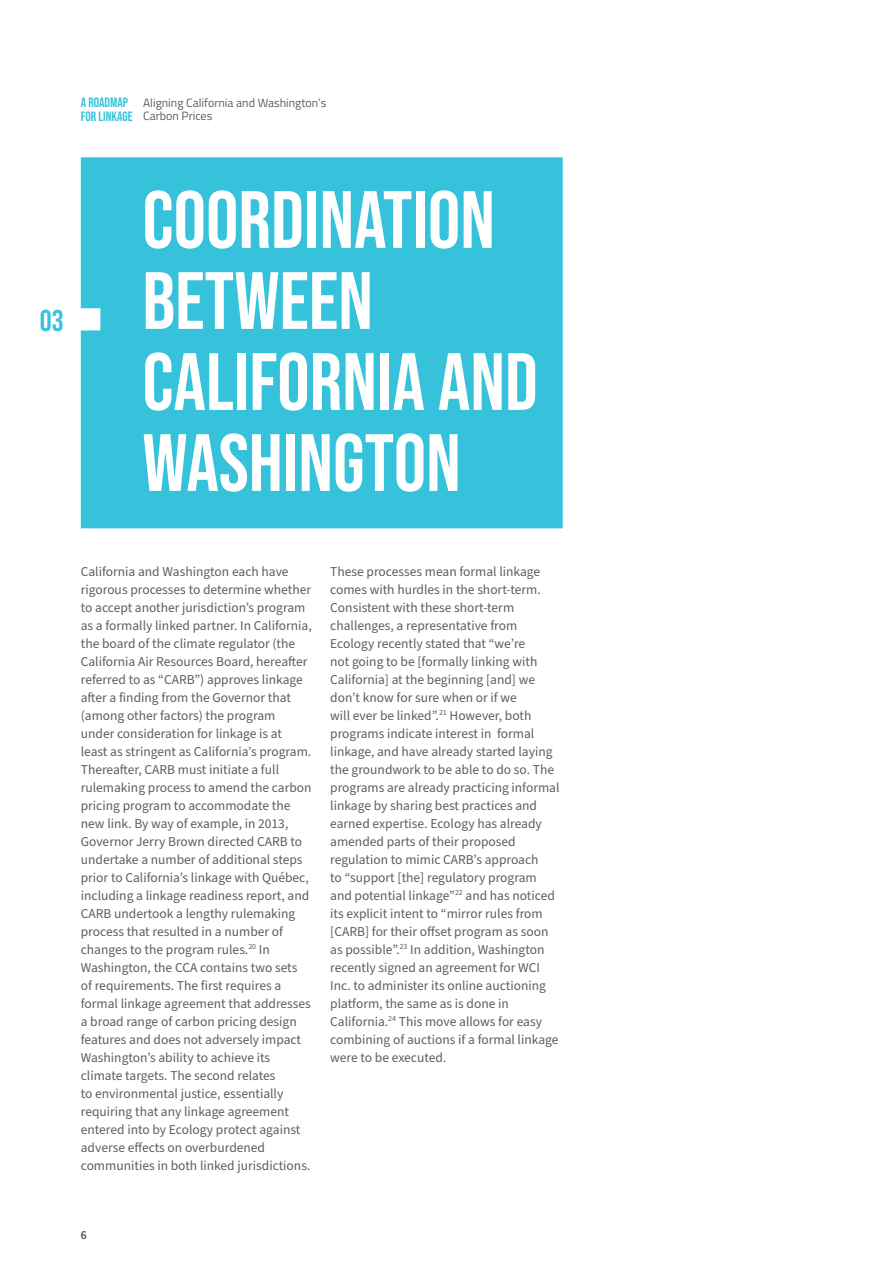
<style>
.page{position:relative;width:893px;height:1263px;background:#fff}
.page>*{position:absolute;margin:0;border:0;box-sizing:border-box;transform-origin:0 0}
._70_Header_white_Beb{font:81px/81px "Bebas Neue";color:#fff}
._20_Contents_black_R{font:30px "Bebas Neue";color:#37c2dc}
._8_Content_black_Sou{font:13.5px/18px "Source Sans Pro";color:#5a605e}
._9_Contents_black_Be{font:13.5px/13.5px "Bebas Neue";color:#37c2dc}
._8_9_Content_black_T{font:12px/13.5px "Titillium Web";color:#5a605e}
.t1{font:12px "Source Sans Pro";color:#5a605e}
</style>
<div class="page">
<div style="left:81px;top:157px;width:482px;height:371px;background:#37c2dc"></div>
<p class="_9_Contents_black_Be" style="left:81px;top:96px;width:53px">A ROADMAP<br>FOR LINKAGE</p>
<p class="_8_9_Content_black_T" style="left:143px;top:95px;width:185px">Aligning California and Washington’s<br>Carbon Prices</p>
<p class="_20_Contents_black_R" style="left:40px;top:304px;width:25px">03</p>
<p class="_70_Header_white_Beb" style="left:142px;top:179px;width:397px">COORDINATION<br>BETWEEN<br>CALIFORNIA AND<br>WASHINGTON</p>
<p class="_8_Content_black_Sou" style="left:81px;top:563px;width:232px">California and Washington each have rigorous processes to determine whether to accept another jurisdiction’s program as a formally linked partner. In California, the board of the climate regulator (the California Air Resources Board, hereafter referred to as “CARB”) approves linkage after a finding from the Governor that (among other factors) the program under consideration for linkage is at least as stringent as California’s program.<br>Thereafter, CARB must initiate a full rulemaking process to amend the carbon pricing program to accommodate the new link. By way of example, in 2013, Governor Jerry Brown directed CARB to undertake a number of additional steps prior to California’s linkage with Québec, including a linkage readiness report, and CARB undertook a lengthy rulemaking process that resulted in a number of changes to the program rules.<sup>20</sup> In Washington, the CCA contains two sets of requirements. The first requires a formal linkage agreement that addresses a broad range of carbon pricing design features and does not adversely impact Washington’s ability to achieve its climate targets. The second relates<br>to environmental justice, essentially requiring that any linkage agreement entered into by Ecology protect against adverse effects on overburdened communities in both linked jurisdictions.</p>
<p class="_8_Content_black_Sou" style="left:330px;top:563px;width:231px">These processes mean formal linkage comes with hurdles in the short-term.<br>Consistent with these short-term challenges, a representative from Ecology recently stated that “we’re<br>not going to be [formally linking with California] at the beginning [and] we don’t know for sure when or if we<br>will ever be linked”.<sup>21</sup> However, both programs indicate interest in formal linkage, and have already started laying the groundwork to be able to do so. The programs are already practicing informal linkage by sharing best practices and earned expertise. Ecology has already amended parts of their proposed regulation to mimic CARB’s approach<br>to “support [the] regulatory program and potential linkage”<sup>22</sup> and has noticed its explicit intent to “mirror rules from [CARB] for their offset program as soon as possible”.<sup>23</sup> In addition, Washington recently signed an agreement for WCI Inc. to administer its online auctioning platform, the same as is done in California.<sup>24</sup> This move allows for easy combining of auctions if a formal linkage were to be executed.</p>
<p class="t1" style="left:81px;top:1227px;width:7px">6</p>
</div>
